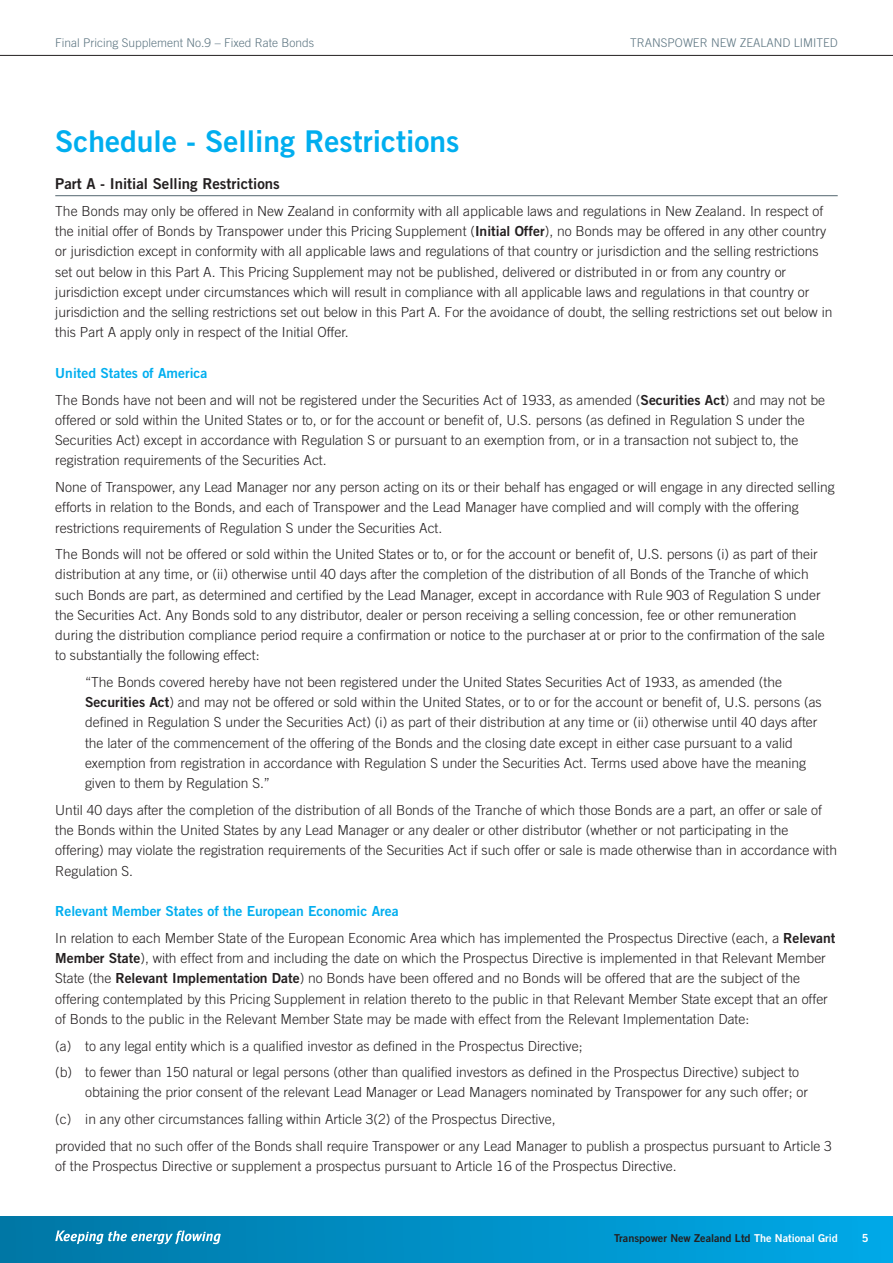
<style>
.page{position:relative;width:893px;height:1263px;background:#fff}
.page>*{position:absolute;margin:0;border:0;box-sizing:border-box;transform-origin:0 0}
.t1{font:30px "Trade Gothic Bold Two";color:#00aeef}
.t2{font:15px "Trade Gothic Bold Two";color:#231f20}
.t3{font:300 13.8px/20.2px "Trade Gothic";color:#231f20}
.t4{font:13.8px "Trade Gothic Bold Two";color:#00aeef}
.t5{font:300 12px "Trade Gothic";color:#5e7682}
.t6{font:11.1px "Trade Gothic Bold Two";color:#fff}
.t7{font:10.8px "Trade Gothic Bold Two";color:#231f20}
.s1{font-family:"Trade Gothic Bold Two";font-weight:400}
.s2{color:#fff}
</style>
<div class="page">
<hr style="left:0;top:55px;width:893px;height:1px;background:#231f20">
<div style="left:0;top:1216px;width:893px;height:47px;background:linear-gradient(to right,#0077a5,#00a9e7)"></div>
<svg style="left:55px;top:1230px;width:166px;height:14px"></svg>
<hr style="left:55px;top:195px;width:783px;height:1px;background:#53656e">
<p class="t5" style="left:55px;top:35px;width:260px">Final Pricing Supplement No.9 – Fixed Rate Bonds</p>
<p class="t5" style="left:630px;top:35px;width:209px">TRANSPOWER NEW ZEALAND LIMITED</p>
<h1 class="t1" style="left:55px;top:123px;width:406px">Schedule - Selling Restrictions</h1>
<p class="t2" style="left:55px;top:174px;width:226px">Part A - Initial Selling Restrictions</p>
<p class="t3" style="left:55px;top:201px;width:779px">The Bonds may only be offered in New Zealand in conformity with all applicable laws and regulations in New Zealand. In respect of the initial offer of Bonds by Transpower under this Pricing Supplement (<span class="s1">Initial Offer</span>), no Bonds may be offered in any other country or jurisdiction except in conformity with all applicable laws and regulations of that country or jurisdiction and the selling restrictions set out below in this Part A. This Pricing Supplement may not be published, delivered or distributed in or from any country or jurisdiction except under circumstances which will result in compliance with all applicable laws and regulations in that country or jurisdiction and the selling restrictions set out below in this Part A. For the avoidance of doubt, the selling restrictions set out below in this Part A apply only in respect of the Initial Offer.</p>
<p class="t4" style="left:55px;top:364px;width:154px">United States of America</p>
<p class="t3" style="left:55px;top:389px;width:771px">The Bonds have not been and will not be registered under the Securities Act of 1933, as amended (<span class="s1">Securities Act</span>) and may not be offered or sold within the United States or to, or for the account or benefit of, U.S. persons (as defined in Regulation S under the Securities Act) except in accordance with Regulation S or pursuant to an exemption from, or in a transaction not subject to, the registration requirements of the Securities Act.</p>
<p class="t3" style="left:55px;top:477px;width:781px">None of Transpower, any Lead Manager nor any person acting on its or their behalf has engaged or will engage in any directed selling efforts in relation to the Bonds, and each of Transpower and the Lead Manager have complied and will comply with the offering restrictions requirements of Regulation S under the Securities Act.</p>
<p class="t3" style="left:55px;top:544px;width:771px">The Bonds will not be offered or sold within the United States or to, or for the account or benefit of, U.S. persons (i) as part of their distribution at any time, or (ii) otherwise until 40 days after the completion of the distribution of all Bonds of the Tranche of which such Bonds are part, as determined and certified by the Lead Manager, except in accordance with Rule 903 of Regulation S under the Securities Act. Any Bonds sold to any distributor, dealer or person receiving a selling concession, fee or other remuneration during the distribution compliance period require a confirmation or notice to the purchaser at or prior to the confirmation of the sale to substantially the following effect:</p>
<p class="t3" style="left:85px;top:672px;width:738px">“The Bonds covered hereby have not been registered under the United States Securities Act of 1933, as amended (the <span class="s1">Securities Act</span>) and may not be offered or sold within the United States, or to or for the account or benefit of, U.S. persons (as defined in Regulation S under the Securities Act) (i) as part of their distribution at any time or (ii) otherwise until 40 days after the later of the commencement of the offering of the Bonds and the closing date except in either case pursuant to a valid exemption from registration in accordance with Regulation S under the Securities Act. Terms used above have the meaning given to them by Regulation S.”</p>
<p class="t3" style="left:55px;top:800px;width:783px">Until 40 days after the completion of the distribution of all Bonds of the Tranche of which those Bonds are a part, an offer or sale of the Bonds within the United States by any Lead Manager or any dealer or other distributor (whether or not participating in the offering) may violate the registration requirements of the Securities Act if such offer or sale is made otherwise than in accordance with Regulation S.</p>
<p class="t4" style="left:55px;top:903px;width:345px">Relevant Member States of the European Economic Area</p>
<p class="t3" style="left:55px;top:928px;width:782px">In relation to each Member State of the European Economic Area which has implemented the Prospectus Directive (each, a <span class="s1">Relevant Member State</span>), with effect from and including the date on which the Prospectus Directive is implemented in that Relevant Member State (the <span class="s1">Relevant Implementation Date</span>) no Bonds have been offered and no Bonds will be offered that are the subject of the offering contemplated by this Pricing Supplement in relation thereto to the public in that Relevant Member State except that an offer of Bonds to the public in the Relevant Member State may be made with effect from the Relevant Implementation Date:</p>
<p class="t3" style="left:55px;top:1032px;width:745px;line-height:26.7px">(a) to any legal entity which is a qualified investor as defined in the Prospectus Directive;<br>(b) to fewer than 150 natural or legal persons (other than qualified investors as defined in the Prospectus Directive) subject to</p>
<p class="t3" style="left:55px;top:1079px;width:778px;line-height:26.7px;text-indent:30px">obtaining the prior consent of the relevant Lead Manager or Lead Managers nominated by Transpower for any such offer; or<br>(c) in any other circumstances falling within Article 3(2) of the Prospectus Directive,<br>provided that no such offer of the Bonds shall require Transpower or any Lead Manager to publish a prospectus pursuant to Article 3</p>
<p class="t3" style="left:55px;top:1156px;width:623px">of the Prospectus Directive or supplement a prospectus pursuant to Article 16 of the Prospectus Directive.</p>
<p class="t7" style="left:614px;top:1231px;width:225px">Transpower New Zealand Ltd <span class="s2">The National Grid</span></p>
<p class="t6" style="left:862px;top:1231px;width:8px">5</p>
</div>
